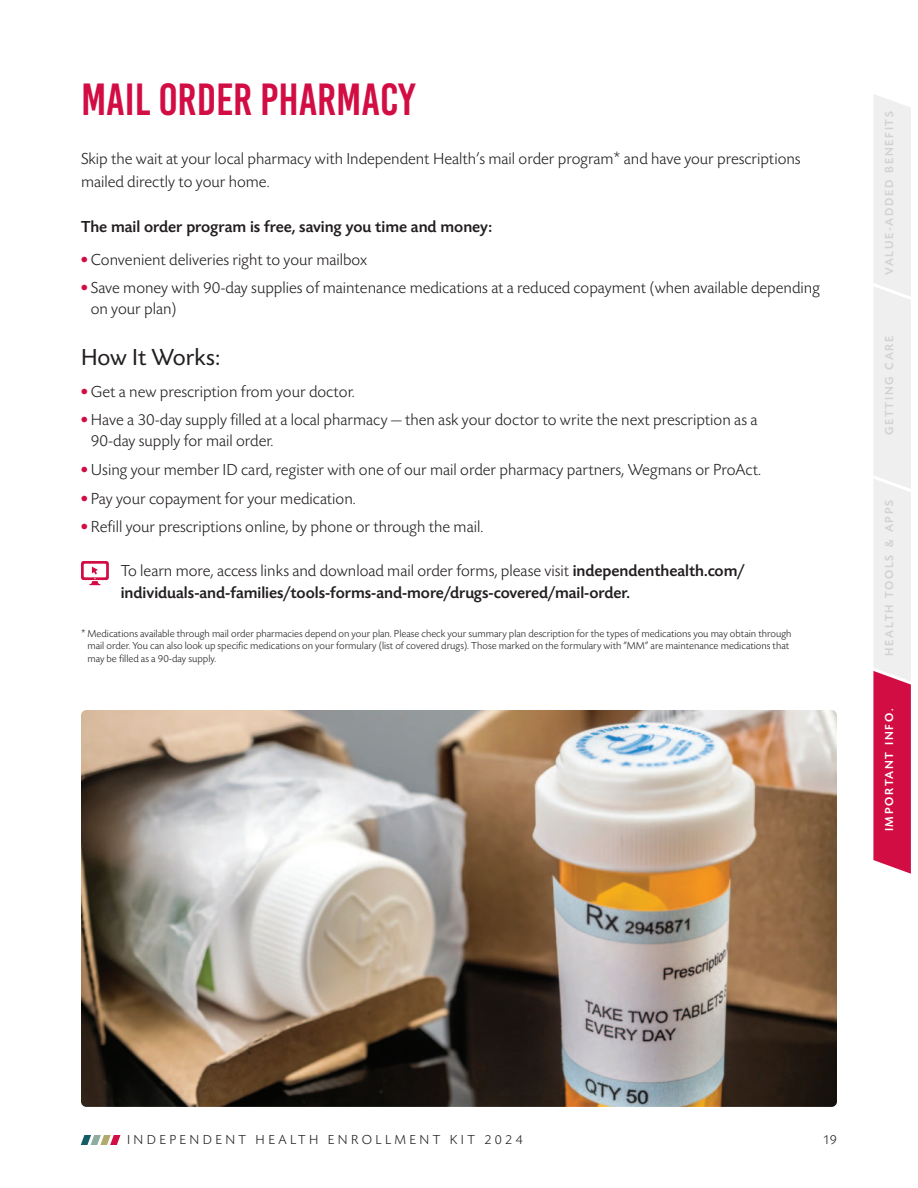
<style>
.page{position:relative;width:918px;height:1188px;background:#fff}
.page>*{position:absolute;margin:0;border:0;box-sizing:border-box;transform-origin:0 0}
.t1{font:45px "Bebas Kai";color:#d20d44}
.t2{font:24px "Today Sans Now Pro";color:#231f20}
.t3{font:300 16.5px/21px "Today Sans Now Pro";color:#231f20}
.t4{font:500 16.5px/22.5px "Today Sans Now Pro";color:#231f20}
.t5{font:300 13.5px "Today Sans Now Pro";letter-spacing:.25em;color:#231f20}
.t6{font:500 12px "Today Sans Now Pro";letter-spacing:.15em;color:#d3d1d2}
.t7{font:500 12px "Today Sans Now Pro";letter-spacing:.15em;color:#fff}
.t8{font:300 10.5px/12.6px "Today Sans Now Pro";color:#231f20}
.s1{color:#d20d44}
.s2{font-weight:300}
</style>
<div class="page">
<svg style="left:81px;top:561px;width:28px;height:24px"></svg>
<img style="left:81px;top:710px;width:756px;height:397px;border-radius:5px">
<svg style="left:81px;top:1135px;width:40px;height:9px"></svg>
<svg style="left:873px;top:94px;width:38px;height:780px"></svg>
<p class="t1" style="left:81px;top:73px;width:336px">MAIL ORDER PHARMACY</p>
<p class="t3" style="left:81px;top:149px;width:721px;line-height:22.5px">Skip the wait at your local pharmacy with Independent Health’s mail order program* and have your prescriptions mailed directly to your home.</p>
<p class="t4" style="left:81px;top:217px;width:413px">The mail order program is free, saving you time and money:</p>
<p class="t3" style="left:81px;top:250px;width:288px"><span class="s1">•</span> Convenient deliveries right to your mailbox</p>
<p class="t3" style="left:91px;top:279px;width:731px;text-indent:-10px"><span class="s1">•</span> Save money with 90-day supplies of maintenance medications at a reduced copayment (when available depending on your plan)</p>
<p class="t2" style="left:81px;top:348px;width:141px">How It Works:</p>
<p class="t3" style="left:81px;top:383px;width:275px"><span class="s1">•</span> Get a new prescription from your doctor.</p>
<p class="t3" style="left:91px;top:411px;width:668px;text-indent:-10px"><span class="s1">•</span> Have a 30-day supply filled at a local pharmacy — then ask your doctor to write the next prescription as a<br>90-day supply for mail order.</p>
<p class="t3" style="left:81px;top:461px;width:682px"><span class="s1">•</span> Using your member ID card, register with one of our mail order pharmacy partners, Wegmans or ProAct.</p>
<p class="t3" style="left:81px;top:489px;width:276px"><span class="s1">•</span> Pay your copayment for your medication.</p>
<p class="t3" style="left:81px;top:518px;width:404px"><span class="s1">•</span> Refill your prescriptions online, by phone or through the mail.</p>
<p class="t4" style="left:121px;top:561px;width:626px"><span class="s2">To learn more, access links and download mail order forms, please visit</span> independenthealth.com/ individuals-and-families/tools-forms-and-more/drugs-covered/mail-order.</p>
<p class="t8" style="left:87px;top:628px;width:706px;text-indent:-6px">* Medications available through mail order pharmacies depend on your plan. Please check your summary plan description for the types of medications you may obtain through mail order. You can also look up specific medications on your formulary (list of covered drugs). Those marked on the formulary with “MM” are maintenance medications that may be filled as a 90-day supply.</p>
<p class="t6" style="left:885px;top:275px;width:165px;rotate:-90deg">VALUE-ADDED BENEFITS</p>
<p class="t6" style="left:885px;top:435px;width:101px;rotate:-90deg">GETTING CARE</p>
<p class="t6" style="left:885px;top:656px;width:157px;rotate:-90deg">HEALTH TOOLS &amp; APPS</p>
<p class="t7" style="left:885px;top:831px;width:124px;rotate:-90deg">IMPORTANT INFO.</p>
<p class="t5" style="left:127px;top:1135px;width:397px">INDEPENDENT HEALTH ENROLLMENT KIT 2024</p>
<p class="t5" style="left:823px;top:1135px;width:16px">19</p>
</div>
